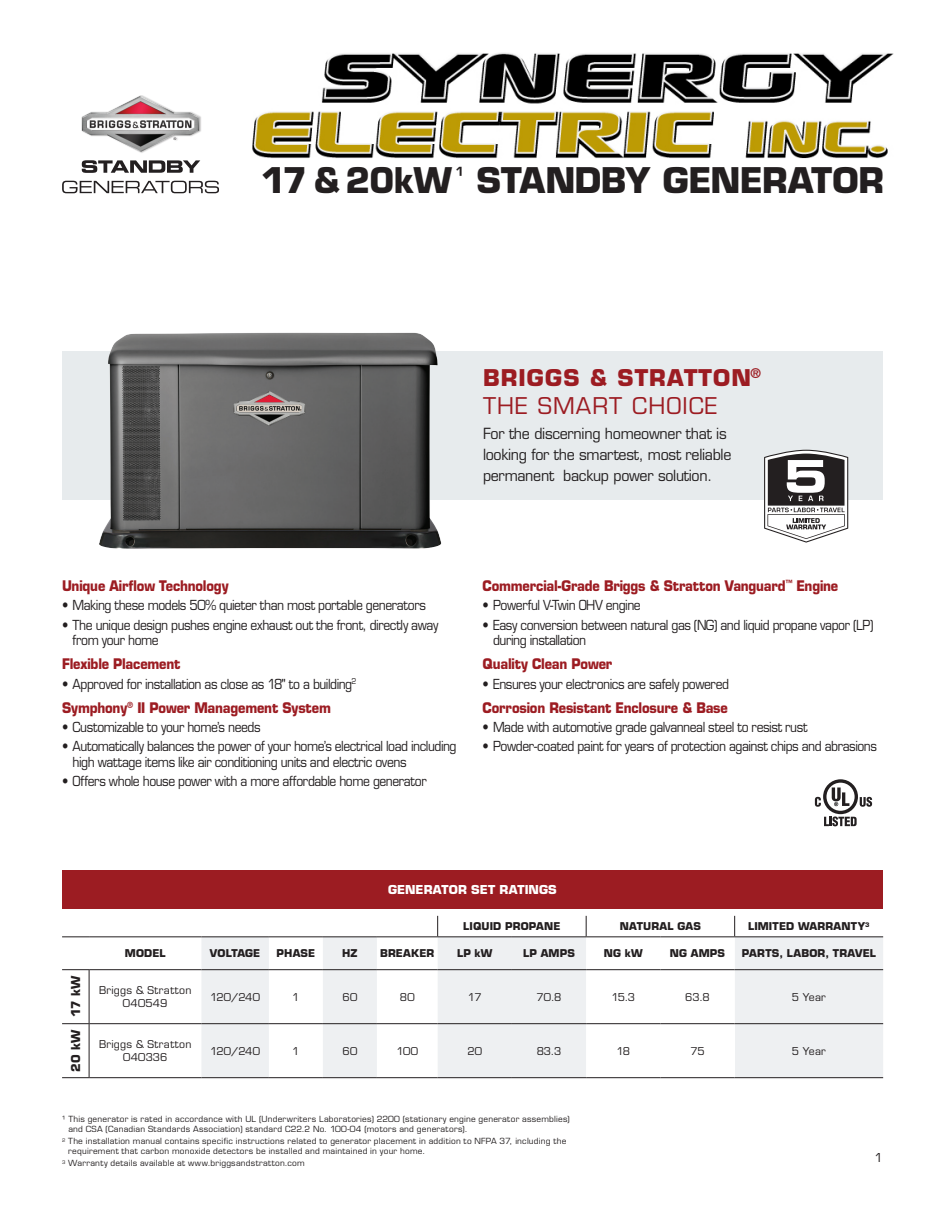
<style>
.page{position:relative;width:945px;height:1215px;background:#fff}
.page>*{position:absolute;margin:0;border:0;box-sizing:border-box;transform-origin:0 0}
.t1{font:700 34.5px "Eurostile LT Std";letter-spacing:-.015em;color:#231f20}
.t2{font:700 22.5px/28.5px "Eurostile LT Std";letter-spacing:.05em;color:#9c1c22}
.t3{font:15px/21px "Eurostile LT Std";letter-spacing:-.02em;color:#231f20;scale:.95 1}
.Red_Eurostyle_Headin{font:700 14.25px "Eurostile LT Std";letter-spacing:-.015em;color:#9c1c22;scale:.9 1}
.t4{font:13.5px/15.8px "Eurostile LT Std";letter-spacing:-.035em;color:#231f20;scale:.9 1}
.t5{font:700 12px "Eurostile LT Std";letter-spacing:.005em;color:#fff}
.t6{font:700 12px "Eurostile LT Std";color:#231f20}
.t7{font:12px "Eurostile LT Std";color:#231f20}
.t8{font:700 10.5px "Eurostile LT Std";letter-spacing:.015em;color:#231f20}
.t9{font:10.5px/12.6px "Eurostile LT Std";letter-spacing:.02em;color:#231f20;text-align:center}
.Footnotes{font:8.25px/9.8px "Eurostile LT Std";letter-spacing:.03em;color:#231f20}
.s1{font-weight:400}
</style>
<div class="page">
<img style="left:252px;top:53px;width:642px;height:476px">
<div style="left:81px;top:95px;width:120px;height:59px;background:#231f20;opacity:.28"></div>
<img style="left:82px;top:95px;width:117px;height:57px">
<svg style="left:62px;top:181px;width:157px;height:12px"></svg>
<svg style="left:82px;top:160px;width:118px;height:13px"></svg>
<svg style="left:815px;top:779px;width:57px;height:47px"></svg>
<div style="left:62px;top:351px;width:821px;height:149px;background:#e7ebed"></div>
<svg style="left:62px;top:916px;width:821px;height:162px"></svg>
<hr style="left:89px;top:936px;width:112px;height:1px;background:#231f20">
<hr style="left:201px;top:936px;width:68px;height:1px;background:#231f20">
<hr style="left:269px;top:936px;width:54px;height:1px;background:#231f20">
<hr style="left:323px;top:936px;width:54px;height:1px;background:#231f20">
<hr style="left:377px;top:936px;width:61px;height:1px;background:#231f20">
<hr style="left:438px;top:936px;width:74px;height:1px;background:#231f20">
<hr style="left:512px;top:936px;width:74px;height:1px;background:#231f20">
<hr style="left:586px;top:936px;width:74px;height:1px;background:#231f20">
<hr style="left:660px;top:936px;width:75px;height:1px;background:#231f20">
<hr style="left:735px;top:936px;width:148px;height:1px;background:#231f20">
<hr style="left:89px;top:970px;width:1px;height:53px;background:#231f20">
<div style="left:62px;top:871px;width:821px;height:38px;background:#9c1c22"></div>
<svg style="left:764px;top:450px;width:84px;height:93px"></svg>
<img style="left:99px;top:324px;width:348px;height:225px">
<p class="t1" style="left:261px;top:159px;width:624px">17 &amp; 20kW <sup>¹</sup> STANDBY GENERATOR</p>
<p class="t2" style="left:483px;top:363px;width:279px">BRIGGS &amp; STRATTON<sup>®<br></sup><span class="s1">THE SMART CHOICE</span></p>
<p class="t3" style="left:483px;top:423px;width:263px">For the discerning homeowner that is looking for the smartest, most reliable permanent backup power solution.</p>
<p class="Red_Eurostyle_Headin" style="left:62px;top:577px;width:187px">Unique Airflow Technology</p>
<p class="t4" style="left:62px;top:598px;width:406px">• Making these models 50% quieter than most portable generators</p>
<p class="t4" style="left:73px;top:617px;width:408px;text-indent:-10px">• The unique design pushes engine exhaust out the front, directly away from your home</p>
<p class="Red_Eurostyle_Headin" style="left:62px;top:655px;width:133px">Flexible Placement</p>
<p class="t4" style="left:62px;top:676px;width:329px">• Approved for installation as close as 18" to a building<sup>2</sup></p>
<p class="Red_Eurostyle_Headin" style="left:62px;top:699px;width:300px">Symphony<sup>®</sup> II Power Management System</p>
<p class="t4" style="left:62px;top:719px;width:222px">• Customizable to your home’s needs</p>
<p class="t4" style="left:73px;top:739px;width:428px;text-indent:-10px">• Automatically balances the power of your home’s electrical load including high wattage items like air conditioning units and electric ovens</p>
<p class="t4" style="left:62px;top:774px;width:407px">• Offers whole house power with a more affordable home generator</p>
<p class="Red_Eurostyle_Headin" style="left:483px;top:577px;width:397px">Commercial-Grade Briggs &amp; Stratton Vanguard<sup>™</sup> Engine</p>
<p class="t4" style="left:483px;top:598px;width:177px">• Powerful V-Twin OHV engine</p>
<p class="t4" style="left:493px;top:617px;width:424px;text-indent:-10px">• Easy conversion between natural gas (NG) and liquid propane vapor (LP) during installation</p>
<p class="Red_Eurostyle_Headin" style="left:483px;top:655px;width:146px">Quality Clean Power</p>
<p class="t4" style="left:483px;top:676px;width:275px">• Ensures your electronics are safely powered</p>
<p class="Red_Eurostyle_Headin" style="left:483px;top:699px;width:274px">Corrosion Resistant Enclosure &amp; Base</p>
<p class="t4" style="left:483px;top:719px;width:363px">• Made with automotive grade galvanneal steel to resist rust</p>
<p class="t4" style="left:483px;top:739px;width:440px">• Powder-coated paint for years of protection against chips and abrasions</p>
<p class="t5" style="left:388px;top:883px;width:170px">GENERATOR SET RATINGS</p>
<p class="t8" style="left:463px;top:920px;width:99px">LIQUID PROPANE</p>
<p class="t8" style="left:620px;top:920px;width:83px">NATURAL GAS</p>
<p class="t8" style="left:748px;top:920px;width:123px">LIMITED WARRANTY<sup>3</sup></p>
<p class="t8" style="left:125px;top:947px;width:42px">MODEL</p>
<p class="t8" style="left:210px;top:947px;width:52px">VOLTAGE</p>
<p class="t8" style="left:277px;top:947px;width:40px">PHASE</p>
<p class="t8" style="left:342px;top:947px;width:17px">HZ</p>
<p class="t8" style="left:380px;top:947px;width:56px">BREAKER</p>
<p class="t8" style="left:457px;top:947px;width:37px">LP kW</p>
<p class="t8" style="left:523px;top:947px;width:53px">LP AMPS</p>
<p class="t8" style="left:604px;top:947px;width:40px">NG kW</p>
<p class="t8" style="left:670px;top:947px;width:57px">NG AMPS</p>
<p class="t8" style="left:742px;top:947px;width:136px">PARTS, LABOR, TRAVEL</p>
<p class="t6" style="left:68px;top:1017px;width:43px;rotate:-90deg">17 kW</p>
<p class="t9" style="left:99px;top:984px;width:94px">Briggs &amp; Stratton<br>040549</p>
<p class="t9" style="left:210px;top:991px;width:51px">120/240</p>
<p class="t9" style="left:292px;top:991px;width:9px">1</p>
<p class="t9" style="left:343px;top:991px;width:16px">60</p>
<p class="t9" style="left:400px;top:991px;width:16px">80</p>
<p class="t9" style="left:468px;top:991px;width:15px">17</p>
<p class="t9" style="left:537px;top:991px;width:26px">70.8</p>
<p class="t9" style="left:611px;top:991px;width:25px">15.3</p>
<p class="t9" style="left:685px;top:991px;width:26px">63.8</p>
<p class="t9" style="left:792px;top:991px;width:36px">5 Year</p>
<p class="t6" style="left:68px;top:1072px;width:44px;rotate:-90deg">20 kW</p>
<p class="t9" style="left:99px;top:1038px;width:94px">Briggs &amp; Stratton<br>040336</p>
<p class="t9" style="left:210px;top:1045px;width:51px">120/240</p>
<p class="t9" style="left:292px;top:1045px;width:9px">1</p>
<p class="t9" style="left:343px;top:1045px;width:16px">60</p>
<p class="t9" style="left:397px;top:1045px;width:23px">100</p>
<p class="t9" style="left:467px;top:1045px;width:16px">20</p>
<p class="t9" style="left:537px;top:1045px;width:26px">83.3</p>
<p class="t9" style="left:616px;top:1045px;width:15px">18</p>
<p class="t9" style="left:690px;top:1045px;width:16px">75</p>
<p class="t9" style="left:792px;top:1045px;width:36px">5 Year</p>
<p class="Footnotes" style="left:68px;top:1115px;width:503px;text-indent:-6px">¹ This generator is rated in accordance with UL (Underwriters Laboratories) 2200 (stationary engine generator assemblies) and CSA (Canadian Standards Association) standard C22.2 No. 100-04 (motors and generators).</p>
<p class="Footnotes" style="left:68px;top:1137px;width:500px;text-indent:-6px"><sup>2</sup> The installation manual contains specific instructions related to generator placement in addition to NFPA 37, including the requirement that carbon monoxide detectors be installed and maintained in your home.</p>
<p class="Footnotes" style="left:62px;top:1158px;width:244px"><sup>3</sup> Warranty details available at www.briggsandstratton.com</p>
<p class="t7" style="left:875px;top:1150px;width:10px">1</p>
</div>
